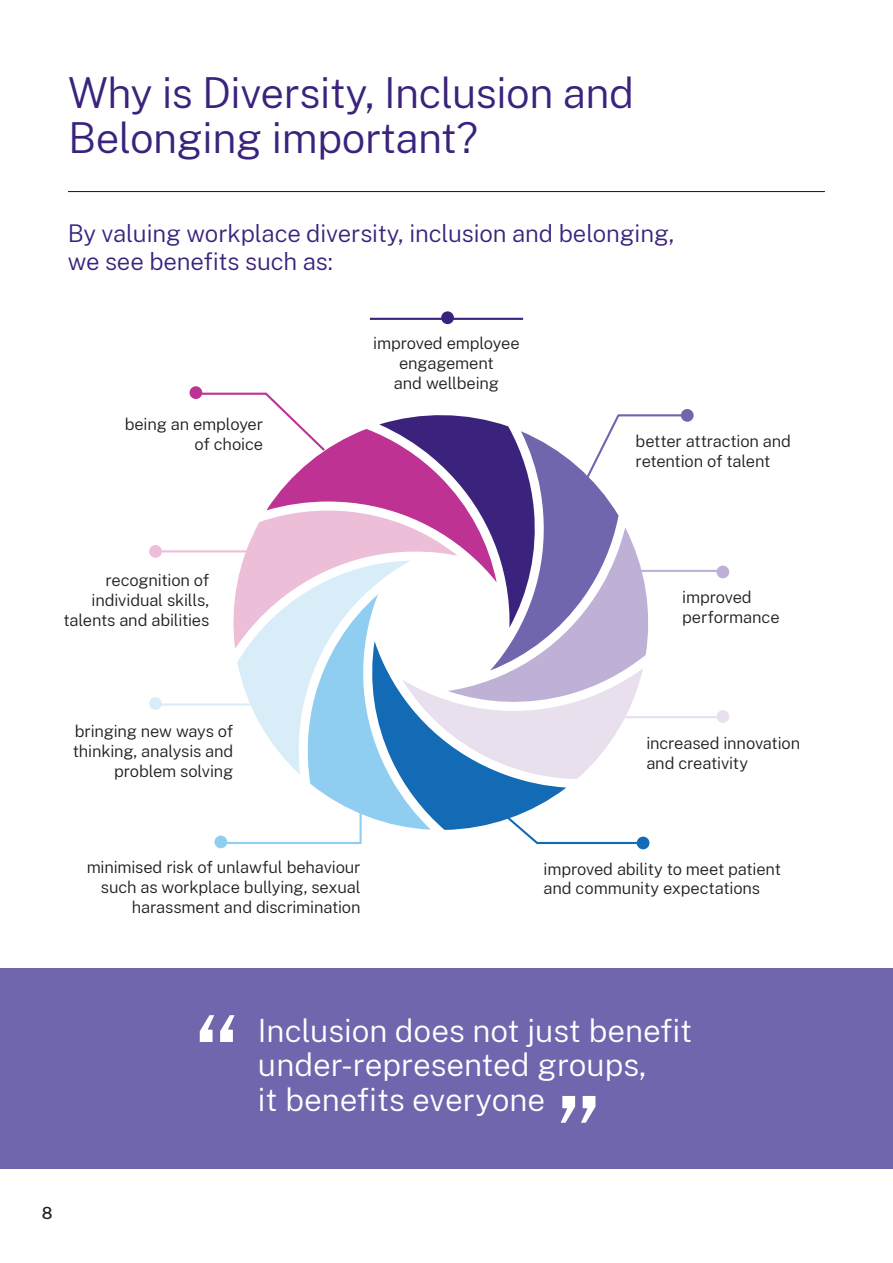
<style>
.page{position:relative;width:893px;height:1263px;background:#fff}
.page>*{position:absolute;margin:0;border:0;box-sizing:border-box;transform-origin:0 0}
.t1{font:300 120px "Public Sans";color:#fff}
.t2{font:300 42px/44.7px "Public Sans";letter-spacing:-.01em;color:#3b237d}
.t3{font:300 31.5px/34.5px "Public Sans";color:#fff}
.t4{font:300 24px/28.5px "Public Sans";letter-spacing:-.005em;color:#3b237d}
.t5{font:300 16.5px/19.8px "Public Sans";letter-spacing:-.01em;color:#231f20;text-align:right}
.t6{font:500 16.5px "Public Sans";color:#231f20}
</style>
<div class="page">
<div style="left:0;top:968px;width:893px;height:201px;background:#6f66ae"></div>
<hr style="left:68px;top:191px;width:757px;height:1px;background:#0b1614">
<hr style="left:196px;top:393px;width:70px;height:2px;background:#be3294">
<hr style="left:618px;top:414px;width:69px;height:2px;background:#6f66ae">
<hr style="left:370px;top:318px;width:153px;height:2px;background:#3b237d">
<hr style="left:629px;top:570px;width:94px;height:2px;background:#beb1d5">
<hr style="left:619px;top:716px;width:104px;height:2px;background:#e9e0ee">
<hr style="left:221px;top:842px;width:140px;height:2px;background:#8fcef1">
<hr style="left:156px;top:550px;width:110px;height:2px;background:#edbed8">
<hr style="left:156px;top:703px;width:117px;height:2px;background:#d9edf9">
<svg style="left:230px;top:392px;width:422px;height:454px"></svg>
<hr style="left:360px;top:805px;width:2px;height:39px;background:#8fcef1">
<div style="left:681px;top:409px;width:13px;height:13px;background:#6f66ae;border-radius:50%"></div>
<div style="left:441px;top:311px;width:13px;height:13px;background:#3b237d;border-radius:50%"></div>
<div style="left:190px;top:386px;width:12px;height:13px;background:#be3294;border-radius:50%"></div>
<div style="left:149px;top:545px;width:13px;height:13px;background:#edbed8;border-radius:50%"></div>
<div style="left:149px;top:697px;width:13px;height:13px;background:#d9edf9;border-radius:50%"></div>
<div style="left:214px;top:835px;width:13px;height:13px;background:#8fcef1;border-radius:50%"></div>
<div style="left:637px;top:837px;width:12px;height:12px;background:#136ab5;border-radius:50%"></div>
<div style="left:716px;top:710px;width:13px;height:13px;background:#e9e0ee;border-radius:50%"></div>
<div style="left:716px;top:566px;width:13px;height:12px;background:#beb1d5;border-radius:50%"></div>
<h2 class="t2" style="left:68px;top:69px;width:568px">Why is Diversity, Inclusion and<br>Belonging important?</h2>
<h3 class="t4" style="left:68px;top:218px;width:608px">By valuing workplace diversity, inclusion and belonging, we see benefits such as:</h3>
<p class="t5" style="left:125px;top:413px;width:140px">being an employer of choice</p>
<p class="t5" style="left:373px;top:333px;width:148px;text-align:center">improved employee engagement<br>and wellbeing</p>
<p class="t5" style="left:636px;top:431px;width:157px;text-align:left">better attraction and retention of talent</p>
<p class="t5" style="left:63px;top:570px;width:147px">recognition of individual skills, talents and abilities</p>
<p class="t5" style="left:73px;top:720px;width:162px">bringing new ways of thinking, analysis and problem solving</p>
<p class="t5" style="left:87px;top:856px;width:275px">minimised risk of unlawful behaviour such as workplace bullying, sexual harassment and discrimination</p>
<p class="t5" style="left:682px;top:586px;width:99px;text-align:left">improved performance</p>
<p class="t5" style="left:646px;top:733px;width:155px;text-align:left">increased innovation and creativity</p>
<p class="t5" style="left:544px;top:858px;width:239px;text-align:left">improved ability to meet patient and community expectations</p>
<p class="t6" style="left:42px;top:1202px;width:12px">8</p>
<h1 class="t1" style="left:193px;top:975px;width:50px">“</h1>
<h3 class="t3" style="left:258px;top:1012px;width:436px">Inclusion does not just benefit</h3>
<h3 class="t3" style="left:258px;top:1046px;width:390px">under-represented groups, it benefits everyone</h3>
<h1 class="t1" style="left:602px;top:1162px;width:50px;rotate:-180deg">“</h1>
</div>
